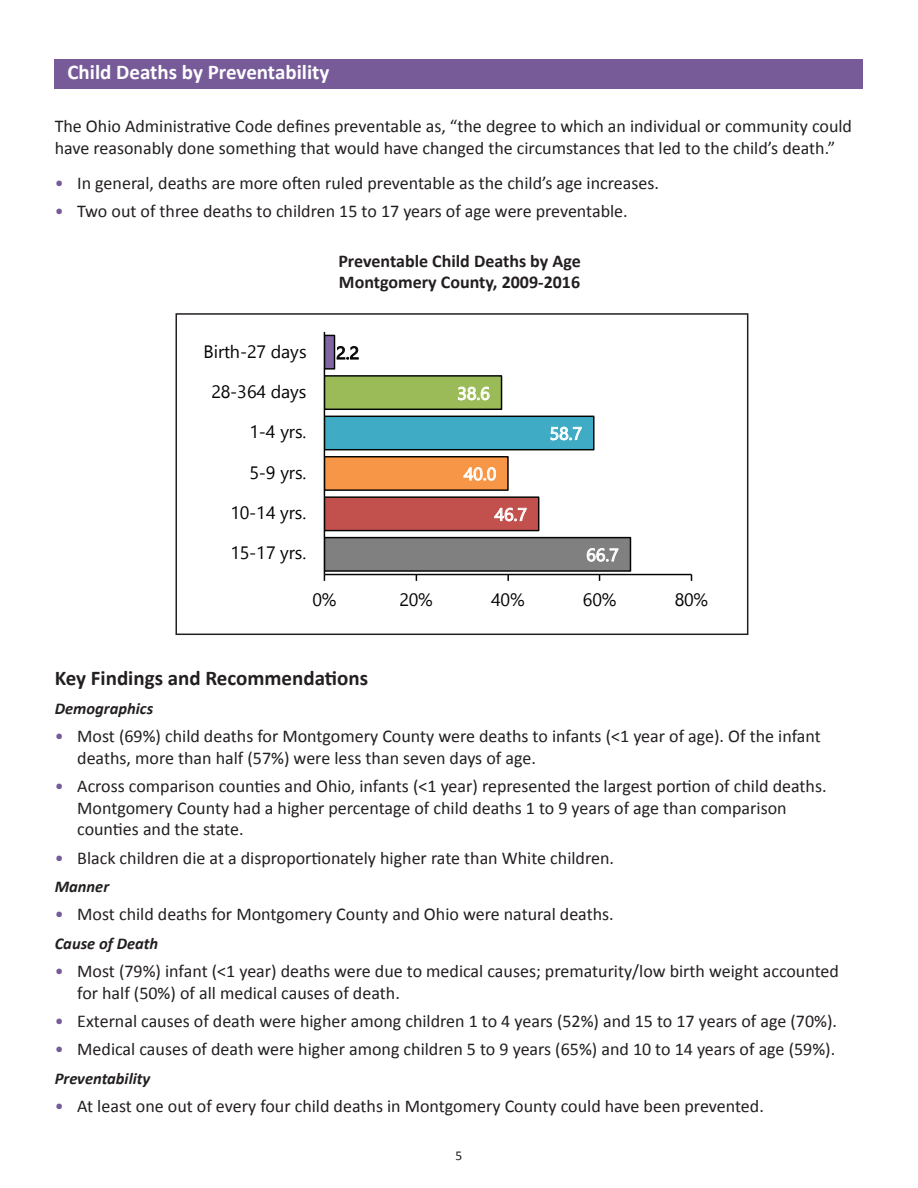
<style>
.page{position:relative;width:918px;height:1188px;background:#fff}
.page>*{position:absolute;margin:0;border:0;box-sizing:border-box;transform-origin:0 0}
.t1{font:700 21px "Calibri";color:#231f20}
.t2{font:700 21px "Calibri";color:#fff}
.t3{font:18px/21.6px "Calibri";color:#231f20}
.t4{font:700 18px/21.6px "Calibri";color:#231f20}
.t5{font:17.55px "Segoe UI Symbol";color:#040503}
.t6{font:italic 700 16.5px "Calibri";color:#231f20}
.t7{font:13.5px "Calibri";color:#231f20}
.s1{color:#775b99}
</style>
<div class="page">
<div style="left:55px;top:59px;width:808px;height:30px;background:#775b99"></div>
<div style="left:324px;top:538px;width:306px;height:33px;background:#7f807f"></div>
<div style="left:324px;top:537px;width:307px;height:35px;border:1px solid #040503"></div>
<div style="left:324px;top:497px;width:215px;height:34px;background:#c2504d"></div>
<div style="left:324px;top:496px;width:215px;height:35px;border:1px solid #040503"></div>
<div style="left:324px;top:457px;width:184px;height:33px;background:#f79646"></div>
<div style="left:324px;top:456px;width:185px;height:35px;border:1px solid #040503"></div>
<div style="left:324px;top:416px;width:270px;height:34px;background:#3fabc5"></div>
<div style="left:324px;top:416px;width:271px;height:34px;border:1px solid #040503"></div>
<div style="left:324px;top:376px;width:178px;height:33px;background:#9abb58"></div>
<div style="left:324px;top:375px;width:178px;height:35px;border:1px solid #040503"></div>
<div style="left:324px;top:335px;width:11px;height:34px;background:#8065a3"></div>
<div style="left:324px;top:335px;width:11px;height:35px;border:1px solid #040503"></div>
<hr style="left:324px;top:574px;width:368px;height:1px;background:#040503">
<svg style="left:507px;top:575px;width:2px;height:6px"></svg>
<hr style="left:324px;top:332px;width:1px;height:243px;background:#040503">
<div style="left:176px;top:313px;width:572px;height:322px;border:2px solid #231f20"></div>
<svg style="left:587px;top:548px;width:32px;height:14px"></svg>
<svg style="left:550px;top:426px;width:32px;height:15px"></svg>
<svg style="left:336px;top:346px;width:23px;height:14px"></svg>
<svg style="left:382px;top:313px;width:8px;height:3px"></svg>
<svg style="left:403px;top:313px;width:52px;height:3px"></svg>
<svg style="left:493px;top:313px;width:11px;height:3px"></svg>
<svg style="left:494px;top:508px;width:33px;height:14px"></svg>
<svg style="left:463px;top:467px;width:33px;height:14px"></svg>
<svg style="left:458px;top:386px;width:32px;height:15px"></svg>
<p class="t2" style="left:68px;top:58px;width:263px">Child Deaths by Preventability</p>
<p class="t3" style="left:55px;top:116px;width:799px">The Ohio Administrative Code defines preventable as, “the degree to which an individual or community could have reasonably done something that would have changed the circumstances that led to the child’s death.”</p>
<p class="t3" style="left:55px;top:172px;width:606px"><span class="s1">•</span> In general, deaths are more often ruled preventable as the child’s age increases.</p>
<p class="t3" style="left:55px;top:201px;width:575px"><span class="s1">•</span> Two out of three deaths to children 15 to 17 years of age were preventable.</p>
<p class="t4" style="left:338px;top:250px;width:244px">Preventable Child Deaths by Age<br>Montgomery County, 2009-2016</p>
<p class="t5" style="left:405px;top:273px;width:59px">❖■▼ ●</p>
<p class="t5" style="left:502px;top:273px;width:6px">●</p>
<p class="t1" style="left:55px;top:665px;width:315px">Key Findings and Recommendations</p>
<p class="t6" style="left:55px;top:698px;width:100px">Demographics</p>
<p class="t3" style="left:77px;top:725px;width:745px;text-indent:-22px"><span class="s1">•</span> Most (69%) child deaths for Montgomery County were deaths to infants (&lt;1 year of age). Of the infant deaths, more than half (57%) were less than seven days of age.</p>
<p class="t3" style="left:77px;top:775px;width:751px;text-indent:-22px"><span class="s1">•</span> Across comparison counties and Ohio, infants (&lt;1 year) represented the largest portion of child deaths.<br>Montgomery County had a higher percentage of child deaths 1 to 9 years of age than comparison counties and the state.</p>
<p class="t3" style="left:55px;top:847px;width:561px"><span class="s1">•</span> Black children die at a disproportionately higher rate than White children.</p>
<p class="t6" style="left:55px;top:876px;width:56px">Manner</p>
<p class="t3" style="left:55px;top:904px;width:561px"><span class="s1">•</span> Most child deaths for Montgomery County and Ohio were natural deaths.</p>
<p class="t6" style="left:55px;top:933px;width:105px">Cause of Death</p>
<p class="t3" style="left:77px;top:960px;width:763px;text-indent:-22px"><span class="s1">•</span> Most (79%) infant (&lt;1 year) deaths were due to medical causes; prematurity/low birth weight accounted for half (50%) of all medical causes of death.</p>
<p class="t3" style="left:55px;top:1010px;width:784px"><span class="s1">•</span> External causes of death were higher among children 1 to 4 years (52%) and 15 to 17 years of age (70%).</p>
<p class="t3" style="left:55px;top:1039px;width:782px"><span class="s1">•</span> Medical causes of death were higher among children 5 to 9 years (65%) and 10 to 14 years of age (59%).</p>
<p class="t6" style="left:55px;top:1068px;width:97px">Preventability</p>
<p class="t3" style="left:55px;top:1095px;width:711px"><span class="s1">•</span> At least one out of every four child deaths in Montgomery County could have been prevented.</p>
<p class="t7" style="left:456px;top:1147px;width:8px">5</p>
</div>
